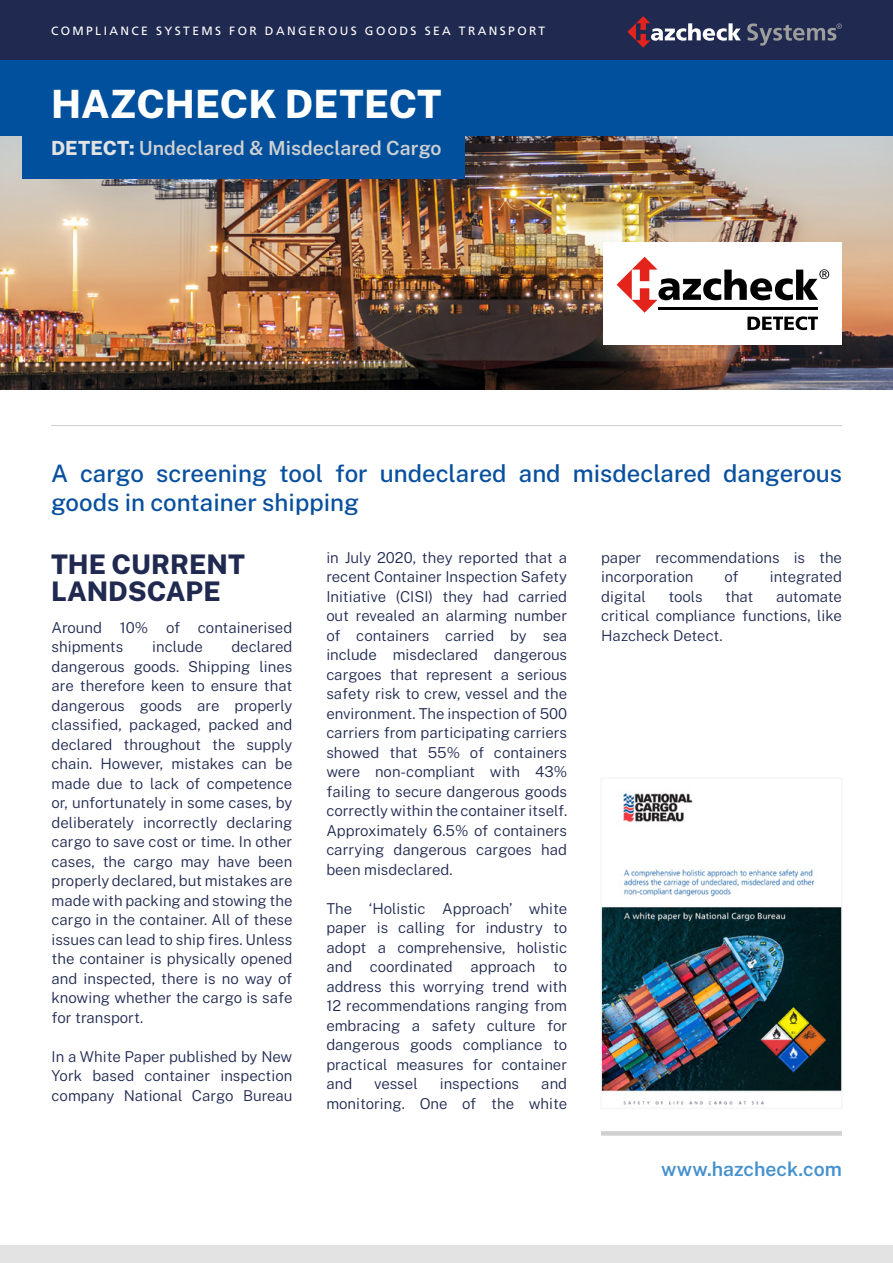
<style>
.page{position:relative;width:893px;height:1263px;background:#fff}
.page>*{position:absolute;margin:0;border:0;box-sizing:border-box;transform-origin:0 0}
.t1{font:800 39px "Public Sans";color:#fff}
.t2{font:800 27px/27px "Public Sans";color:#202950}
.t3{font:500 24px/28.5px "Public Sans";color:#08509e}
.t4{font:600 19.5px "Public Sans";color:#d0d0d0}
.t5{font:600 19.5px "Public Sans";color:#4591ce}
.t6{font:300 15px/19.5px "Public Sans";color:#202950;text-align:justify}
.t7{font:12px "Frutiger LT Std";letter-spacing:.2em;color:#fff}
.s1{font-weight:800;color:#e3e3e3}
</style>
<div class="page">
<img style="left:0;top:136px;width:893px;height:253px">
<div style="left:0;top:60px;width:893px;height:76px;background:#00509d"></div>
<div style="left:601px;top:1131px;width:241px;height:5px;background:#d0d0d0"></div>
<div style="left:0;top:0;width:893px;height:60px;background:#202950"></div>
<div style="left:22px;top:132px;width:442px;height:47px;background:#00509d"></div>
<div style="left:0;top:1246px;width:893px;height:17px;background:#e3e3e3"></div>
<hr style="left:51px;top:425px;width:791px;height:1px;background:#d0d0d0">
<svg style="left:627px;top:16px;width:114px;height:32px"></svg>
<svg style="left:747px;top:23px;width:95px;height:23px"></svg>
<img style="left:603px;top:793px;width:237px;height:312px">
<div style="left:600px;top:777px;width:243px;height:332px;border:2px solid #f6f6f6"></div>
<div style="left:604px;top:242px;width:238px;height:102px;background:#fff"></div>
<svg style="left:617px;top:257px;width:212px;height:73px"></svg>
<p class="t7" style="left:51px;top:23px;width:496px">COMPLIANCE SYSTEMS FOR DANGEROUS GOODS SEA TRANSPORT</p>
<h1 class="t1" style="left:51px;top:75px;width:392px">HAZCHECK DETECT</h1>
<h3 class="t4" style="left:51px;top:133px;width:392px"><span class="s1">DETECT:</span> Undeclared &amp; Misdeclared Cargo</h3>
<h3 class="t3" style="left:51px;top:458px;width:792px">A cargo screening tool for undeclared and misdeclared dangerous goods in container shipping</h3>
<h2 class="t2" style="left:51px;top:549px;width:195px">THE CURRENT<br>LANDSCAPE</h2>
<p class="t6" style="left:52px;top:617px;width:242px">Around 10% of containerised shipments</p>
<p class="t6" style="left:52px;top:636px;width:242px;text-indent:180px">declared dangerous goods. Shipping lines are therefore keen to ensure that dangerous goods are properly classified, packaged, packed and declared throughout the supply chain. However, mistakes can be made due to lack of competence or, unfortunately in some cases, by deliberately incorrectly declaring cargo to save cost or time. In other cases, the cargo may have been properly declared, but mistakes are made with packing and stowing the cargo in the container. All of these issues can lead to ship fires. Unless the container is physically opened and inspected, there is no way of knowing whether the cargo is safe for transport.</p>
<p class="t6" style="left:52px;top:1046px;width:242px">In a White Paper published by New York based container inspection company National Cargo Bureau</p>
<p class="t6" style="left:152px;top:636px;width:52px">include</p>
<p class="t6" style="left:326px;top:547px;width:242px">in July 2020, they reported that a recent Container Inspection Safety Initiative (CISI) they had carried out revealed an alarming number of containers carried by sea include misdeclared dangerous cargoes that represent a serious safety risk to crew, vessel and the environment. The inspection of 500 carriers from participating carriers showed that 55% of containers were non-compliant with 43% failing to secure dangerous goods correctly within the container itself.<br>Approximately 6.5% of containers carrying dangerous cargoes had been misdeclared.</p>
<p class="t6" style="left:326px;top:898px;width:242px">The ‘Holistic Approach’ white paper is calling for industry to adopt a comprehensive, holistic and coordinated approach to address this worrying trend with 12 recommendations ranging from embracing a safety culture for dangerous goods compliance to practical measures for container and</p>
<p class="t6" style="left:326px;top:1073px;width:242px;text-align:right">and<br>monitoring. One of the white</p>
<p class="t6" style="left:374px;top:1073px;width:45px">vessel</p>
<p class="t6" style="left:440px;top:1073px;width:81px">inspections</p>
<p class="t6" style="left:601px;top:547px;width:242px">paper recommendations is the incorporation</p>
<p class="t6" style="left:724px;top:566px;width:16px">of</p>
<p class="t6" style="left:770px;top:566px;width:74px">integrated</p>
<p class="t6" style="left:601px;top:586px;width:46px">digital</p>
<p class="t6" style="left:668px;top:586px;width:36px">tools</p>
<p class="t6" style="left:725px;top:586px;width:30px">that</p>
<p class="t6" style="left:601px;top:586px;width:242px;text-indent:175px">automate critical compliance functions, like Hazcheck Detect.</p>
<h3 class="t5" style="left:661px;top:1155px;width:182px">www.hazcheck.com</h3>
</div>
